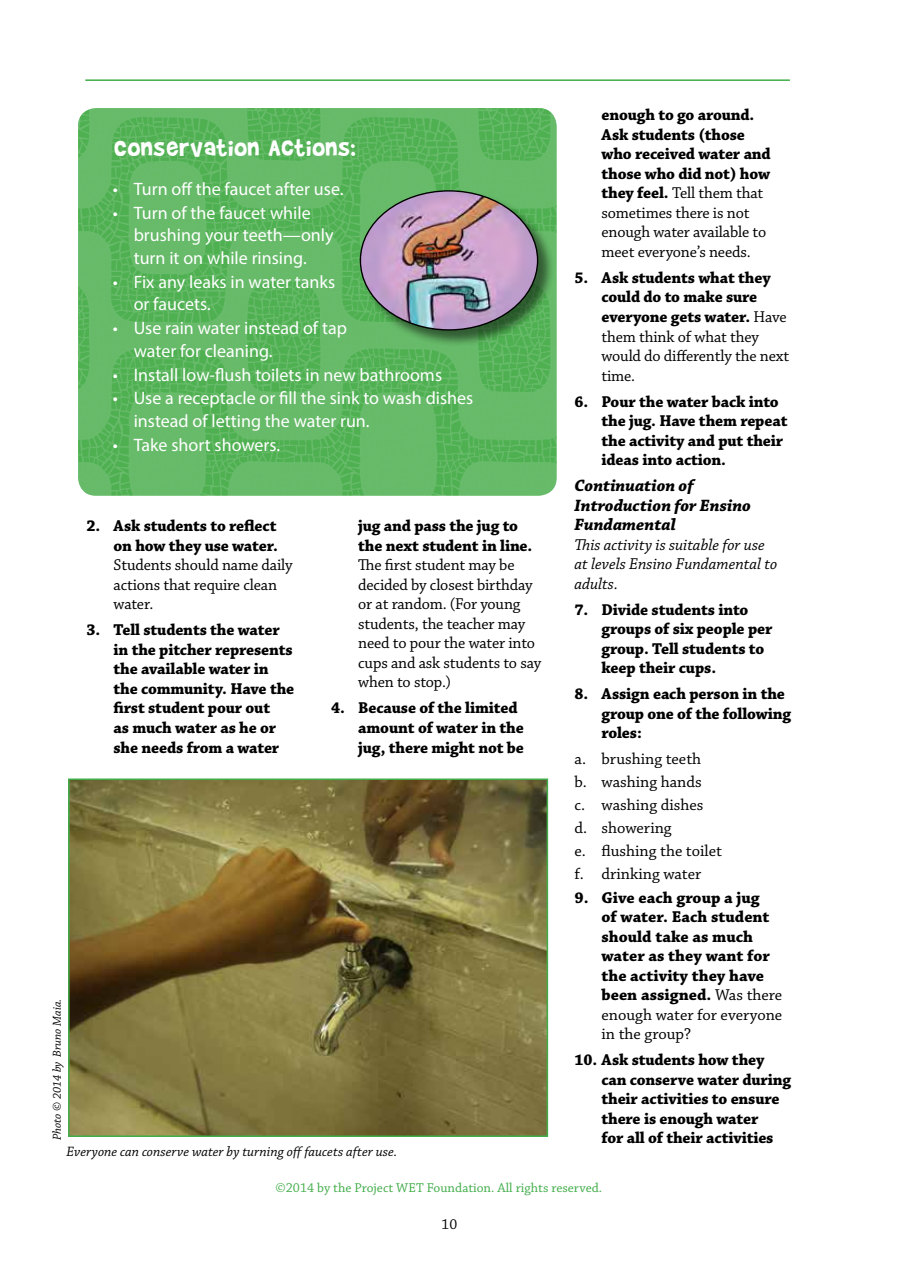
<style>
.page{position:relative;width:898px;height:1268px;background:#fff}
.page>*{position:absolute;margin:0;border:0;box-sizing:border-box;transform-origin:0 0}
.t1{font:27px "Brady Bunch Remastered";letter-spacing:.04em;color:#fff}
.t2{font:18px/22.5px "Myriad Pro";color:#fff}
.t3{font:italic 700 17.25px/19.5px "Chaparral Pro";color:#000}
.t4{font:700 16.5px/19.5px "Chaparral Pro";letter-spacing:-.01em;color:#000}
.t5{font:16.5px/19.5px "Chaparral Pro";letter-spacing:-.01em;color:#000}
.t6{font:italic 16.5px/19.5px "Chaparral Pro";color:#000}
.t7{font:15px "Chaparral Pro";color:#000}
.t8{font:italic 14.25px "Chaparral Pro";color:#000}
.t9{font:13.5px "Chaparral Pro";color:#41ad49}
.t10{font:italic 12px "Chaparral Pro";color:#000}
.s1{font-weight:400}
</style>
<div class="page">
<hr style="left:85px;top:79px;width:704px;height:2px;background:#41ad49">
<img style="left:78px;top:108px;width:478px;height:387px">
<div style="left:359px;top:190px;width:195px;height:157px;background:#000;opacity:.5"></div>
<img style="left:360px;top:191px;width:177px;height:139px">
<img style="left:71px;top:781px;width:474px;height:352px">
<div style="left:68px;top:778px;width:480px;height:358px;border:2px solid #41ad49"></div>
<h1 class="t1" style="left:114px;top:134px;width:243px">Conservation Actions:</h1>
<p class="t2" style="left:113px;top:177px;width:232px">• Turn off the faucet after use.</p>
<p class="t2" style="left:134px;top:201px;width:201px;text-indent:-21px">• Turn of the faucet while brushing your teeth—only turn it on while rinsing.</p>
<p class="t2" style="left:134px;top:270px;width:203px;text-indent:-21px">• Fix any leaks in water tanks or faucets.</p>
<p class="t2" style="left:134px;top:316px;width:215px;text-indent:-21px">• Use rain water instead of tap water for cleaning.</p>
<p class="t2" style="left:113px;top:363px;width:331px">• Install low-flush toilets in new bathrooms</p>
<p class="t2" style="left:134px;top:387px;width:341px;text-indent:-21px">• Use a receptacle or fill the sink to wash dishes instead of letting the water run.</p>
<p class="t2" style="left:113px;top:433px;width:169px">• Take short showers.</p>
<p class="t4" style="left:86px;top:516px;width:193px;text-align:right">2. Ask students to reflect on how they use water.</p>
<p class="t5" style="left:113px;top:556px;width:181px">Students should name daily actions that require clean water.</p>
<p class="t4" style="left:113px;top:620px;width:182px;text-indent:-27px">3. Tell students the water in the pitcher represents the available water in the community. Have the first student pour out<br>as much water as he or she needs from a water</p>
<p class="t4" style="left:358px;top:516px;width:175px">jug and pass the jug to the next student in line.</p>
<p class="t5" style="left:358px;top:556px;width:184px">The first student may be decided by closest birthday or at random. (For young students, the teacher may need to pour the water into cups and ask students to say when to stop.)</p>
<p class="t4" style="left:358px;top:698px;width:167px;text-indent:-27px">4. Because of the limited amount of water in the jug, there might not be</p>
<p class="t10" style="left:51px;top:1139px;width:143px;rotate:-90deg">Photo © 2014 by Bruno Maia.</p>
<p class="t8" style="left:66px;top:1142px;width:332px">Everyone can conserve water by turning off faucets after use.</p>
<p class="t4" style="left:601px;top:106px;width:171px">enough to go around.<br>Ask students (those who received water and those who did not) how they feel. <span class="s1">Tell them that sometimes there is not enough water available to meet everyone’s needs.</span></p>
<p class="t4" style="left:601px;top:268px;width:189px;text-indent:-27px">5. Ask students what they could do to make sure everyone gets water. <span class="s1">Have them think of what they would do differently the next time.</span></p>
<p class="t4" style="left:601px;top:392px;width:187px;text-indent:-27px">6. Pour the water back into the jug. Have them repeat the activity and put their ideas into action.</p>
<p class="t3" style="left:574px;top:476px;width:178px">Continuation of<br>Introduction for Ensino<br>Fundamental</p>
<p class="t6" style="left:574px;top:535px;width:204px">This activity is suitable for use at levels Ensino Fundamental to adults.</p>
<p class="t4" style="left:601px;top:600px;width:172px;text-indent:-27px">7. Divide students into groups of six people per group. Tell students to keep their cups.</p>
<p class="t4" style="left:601px;top:684px;width:191px;text-indent:-27px">8. Assign each person in the group one of the following roles:</p>
<p class="t5" style="left:574px;top:748px;width:149px;line-height:23px">a. brushing teeth<br>b. washing hands<br>c. washing dishes<br>d. showering<br>e. flushing the toilet f. drinking water</p>
<p class="t4" style="left:601px;top:887px;width:182px;text-indent:-27px">9. Give each group a jug<br>of water. Each student should take as much water as they want for the activity they have been assigned. <span class="s1">Was there enough water for everyone in the group?</span></p>
<p class="t4" style="left:601px;top:1050px;width:191px;text-indent:-27px">10. Ask students how they can conserve water during their activities to ensure there is enough water<br>for all of their activities</p>
<p class="t9" style="left:275px;top:1179px;width:328px">©2014 by the Project WET Foundation. All rights reserved.</p>
<p class="t7" style="left:441px;top:1215px;width:17px">10</p>
</div>
